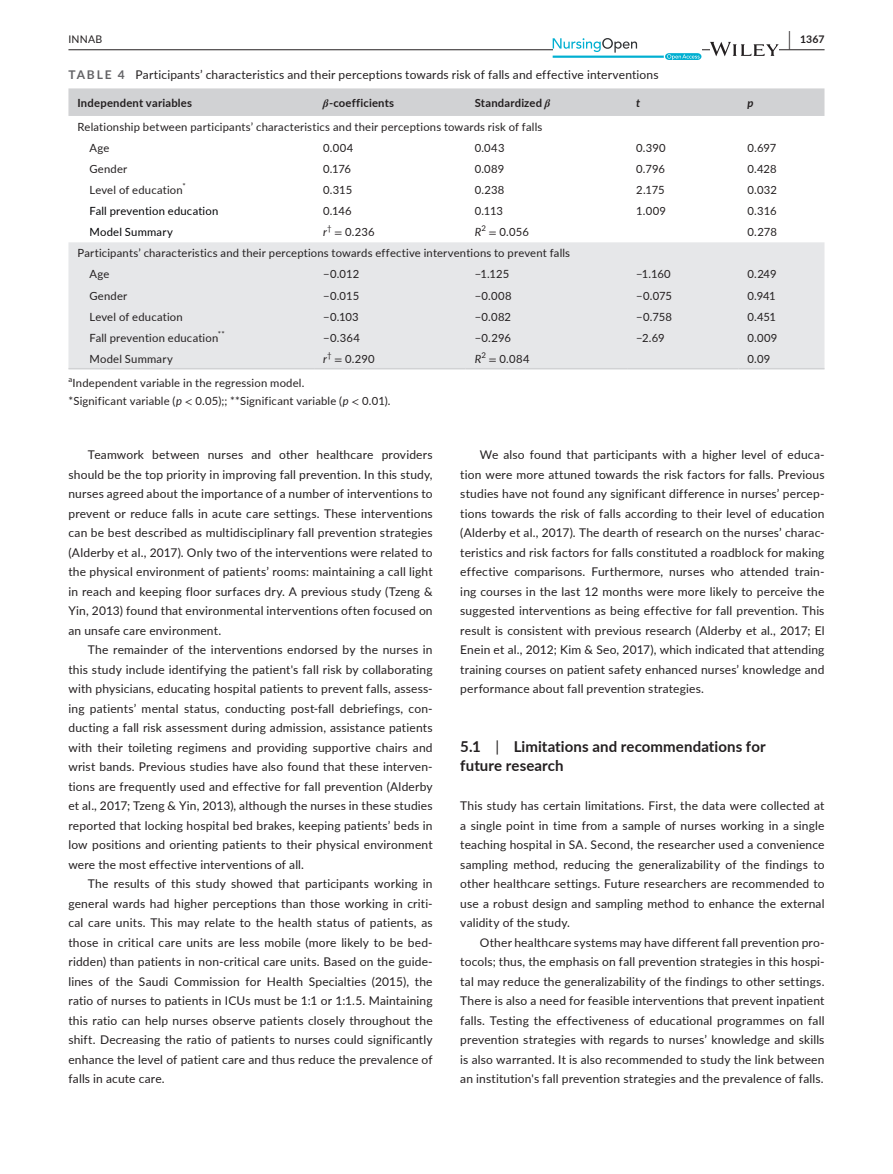
<style>
.page{position:relative;width:893px;height:1174px;background:#fff}
.page>*{position:absolute;margin:0;border:0;box-sizing:border-box;transform-origin:0 0}
.t1{font:700 15px/19.5px "Lato";letter-spacing:.005em;color:#231f20}
.t2{font:12px/19.5px "Lato";letter-spacing:.015em;color:#231f20;text-align:justify}
.t3{font:11.25px/21px "Lato";letter-spacing:.015em;color:#231f20}
.t4{font:700 11.25px "Lato";letter-spacing:.02em;color:#231f20}
.t5{font:11.25px "Lato";letter-spacing:.02em;color:#010205}
.t6{font:italic 11.25px "Lato";color:#231f20}
.t7{font:italic 700 11.25px "Lato";color:#231f20}
.t8{font:10.5px "Lato";letter-spacing:.02em;color:#231f20}
.t9{font:700 10.5px "Lato";color:#231f20}
.t10{font:7.8px "Lato";color:#231f20}
.s1{font-size:19.5px}
.s2{font-weight:700;color:#636366}
.s3{font-family:"STIX";font-style:italic}
.s4{font-family:"STIX"}
.s5{font-style:italic}
.s6{font-weight:400}
</style>
<div class="page">
<hr style="left:68px;top:49px;width:756px;height:1px;background:#231f20">
<svg style="left:553px;top:38px;width:148px;height:22px"></svg>
<svg style="left:710px;top:42px;width:69px;height:14px"></svg>
<div style="left:68px;top:88px;width:756px;height:28px;background:#d1d2d4"></div>
<div style="left:68px;top:242px;width:756px;height:126px;background:#e6e7e9"></div>
<hr style="left:68px;top:368px;width:246px;height:1px;background:#d1d2d4">
<hr style="left:314px;top:368px;width:152px;height:1px;background:#d1d2d4">
<hr style="left:466px;top:368px;width:161px;height:1px;background:#d1d2d4">
<hr style="left:627px;top:368px;width:111px;height:1px;background:#d1d2d4">
<hr style="left:738px;top:368px;width:86px;height:1px;background:#d1d2d4">
<p class="t8" style="left:68px;top:31px;width:35px">INNAB</p>
<p class="t9" style="left:789px;top:31px;width:37px"><span class="s1">|</span> 1367</p>
<p class="t2" style="left:68px;top:64px;width:592px"><span class="s2">TABLE 4</span> Participants’ characteristics and their perceptions towards risk of falls and effective interventions</p>
<p class="t4" style="left:77px;top:94px;width:116px">Independent variables</p>
<p class="t4" style="left:323px;top:94px;width:73px"><span class="s3">β</span>-coefficients</p>
<p class="t4" style="left:475px;top:94px;width:77px">Standardized <span class="s3">β</span></p>
<p class="t7" style="left:636px;top:94px;width:6px">t</p>
<p class="t7" style="left:747px;top:94px;width:8px">p</p>
<p class="t3" style="left:89px;top:116px;width:454px;text-indent:-12px">Relationship between participants’ characteristics and their perceptions towards risk of falls<br>Age</p>
<p class="t3" style="left:323px;top:137px;width:32px">0.004</p>
<p class="t3" style="left:475px;top:137px;width:31px">0.043</p>
<p class="t3" style="left:636px;top:137px;width:31px">0.390</p>
<p class="t3" style="left:747px;top:137px;width:30px">0.697</p>
<p class="t3" style="left:89px;top:158px;width:39px">Gender</p>
<p class="t3" style="left:323px;top:158px;width:29px">0.176</p>
<p class="t3" style="left:475px;top:158px;width:31px">0.089</p>
<p class="t3" style="left:636px;top:158px;width:30px">0.796</p>
<p class="t3" style="left:747px;top:158px;width:31px">0.428</p>
<p class="t3" style="left:89px;top:179px;width:95px">Level of education</p>
<p class="t10" style="left:182px;top:181px;width:5px">*</p>
<p class="t3" style="left:323px;top:179px;width:31px">0.315</p>
<p class="t3" style="left:475px;top:179px;width:31px">0.238</p>
<p class="t3" style="left:636px;top:179px;width:30px">2.175</p>
<p class="t3" style="left:747px;top:179px;width:31px">0.032</p>
<p class="t5" style="left:89px;top:203px;width:130px">Fall prevention education</p>
<p class="t3" style="left:323px;top:200px;width:30px">0.146</p>
<p class="t3" style="left:475px;top:200px;width:30px">0.113</p>
<p class="t3" style="left:636px;top:200px;width:31px">1.009</p>
<p class="t3" style="left:747px;top:200px;width:31px">0.316</p>
<p class="t5" style="left:89px;top:224px;width:85px">Model Summary</p>
<p class="t6" style="left:323px;top:224px;width:5px">r</p>
<p class="t10" style="left:327px;top:223px;width:6px">†</p>
<p class="t3" style="left:335px;top:221px;width:42px"><span class="s4">=</span> 0.236</p>
<p class="t6" style="left:475px;top:224px;width:8px">R</p>
<p class="t10" style="left:482px;top:223px;width:6px">2</p>
<p class="t3" style="left:489px;top:221px;width:42px"><span class="s4">=</span> 0.056</p>
<p class="t3" style="left:747px;top:221px;width:31px">0.278</p>
<p class="t3" style="left:89px;top:242px;width:482px;text-indent:-12px">Participants’ characteristics and their perceptions towards effective interventions to prevent falls<br>Age</p>
<p class="t3" style="left:323px;top:263px;width:38px">−0.012</p>
<p class="t3" style="left:475px;top:263px;width:36px">−1.125</p>
<p class="t3" style="left:636px;top:263px;width:36px">−1.160</p>
<p class="t3" style="left:747px;top:263px;width:31px">0.249</p>
<p class="t3" style="left:89px;top:284px;width:39px">Gender</p>
<p class="t3" style="left:323px;top:284px;width:38px">−0.015</p>
<p class="t3" style="left:475px;top:284px;width:38px">−0.008</p>
<p class="t3" style="left:636px;top:284px;width:37px">−0.075</p>
<p class="t3" style="left:747px;top:284px;width:30px">0.941</p>
<p class="t3" style="left:89px;top:305px;width:95px">Level of education</p>
<p class="t3" style="left:323px;top:305px;width:37px">−0.103</p>
<p class="t3" style="left:475px;top:305px;width:38px">−0.082</p>
<p class="t3" style="left:636px;top:305px;width:37px">−0.758</p>
<p class="t3" style="left:747px;top:305px;width:30px">0.451</p>
<p class="t3" style="left:89px;top:326px;width:130px">Fall prevention education</p>
<p class="t10" style="left:218px;top:328px;width:8px">**</p>
<p class="t3" style="left:323px;top:326px;width:38px">−0.364</p>
<p class="t3" style="left:475px;top:326px;width:38px">−0.296</p>
<p class="t3" style="left:636px;top:326px;width:30px">−2.69</p>
<p class="t3" style="left:747px;top:326px;width:31px">0.009</p>
<p class="t10" style="left:327px;top:349px;width:6px">†</p>
<p class="t3" style="left:335px;top:348px;width:42px"><span class="s4">=</span> 0.290</p>
<p class="t6" style="left:475px;top:350px;width:8px">R</p>
<p class="t10" style="left:482px;top:349px;width:6px">2</p>
<p class="t3" style="left:489px;top:348px;width:42px"><span class="s4">=</span> 0.084</p>
<p class="t3" style="left:747px;top:348px;width:24px">0.09</p>
<p class="t3" style="left:89px;top:348px;width:85px">Model Summary</p>
<p class="t6" style="left:323px;top:350px;width:5px">r</p>
<p class="t10" style="left:68px;top:374px;width:5px">a</p>
<p class="t3" style="left:68px;top:374px;width:324px;line-height:18px;text-indent:4px">Independent variable in the regression model.<br>*Significant variable (<span class="s5">p</span> <span class="s4">&lt;</span> 0.05);; **Significant variable (<span class="s5">p</span> <span class="s4">&lt;</span> 0.01).</p>
<p class="t2" style="left:68px;top:444px;width:366px;text-indent:20px">Teamwork between nurses and other healthcare providers should be the top priority in improving fall prevention. In this study, nurses agreed about the importance of a number of interventions to prevent or reduce falls in acute care settings. These interventions can be best described as multidisciplinary fall prevention strategies (Alderby et al., 2017). Only two of the interventions were related to the physical environment of patients’ rooms: maintaining a call light in reach and keeping floor surfaces dry. A previous study (Tzeng &amp; Yin, 2013) found that environmental interventions often focused on an unsafe care environment.</p>
<p class="t2" style="left:68px;top:639px;width:366px;text-indent:20px">The remainder of the interventions endorsed by the nurses in this study include identifying the patient's fall risk by collaborating with physicians, educating hospital patients to prevent falls, assess&shy;ing patients’ mental status, conducting post-fall debriefings, con&shy;ducting a fall risk assessment during admission, assistance patients with their toileting regimens and providing supportive chairs and wrist bands. Previous studies have also found that these interven&shy;tions are frequently used and effective for fall prevention (Alderby et al., 2017; Tzeng &amp; Yin, 2013), although the nurses in these studies reported that locking hospital bed brakes, keeping patients’ beds in low positions and orienting patients to their physical environment were the most effective interventions of all.</p>
<p class="t2" style="left:68px;top:873px;width:366px;text-indent:20px">The results of this study showed that participants working in general wards had higher perceptions than those working in criti&shy;cal care units. This may relate to the health status of patients, as those in critical care units are less mobile (more likely to be bed&shy;ridden) than patients in non-critical care units. Based on the guide&shy;lines of the Saudi Commission for Health Specialties (2015), the ratio of nurses to patients in ICUs must be 1:1 or 1:1.5. Maintaining this ratio can help nurses observe patients closely throughout the shift. Decreasing the ratio of patients to nurses could significantly enhance the level of patient care and thus reduce the prevalence of falls in acute care.</p>
<p class="t2" style="left:460px;top:444px;width:366px;text-indent:20px">We also found that participants with a higher level of educa&shy;tion were more attuned towards the risk factors for falls. Previous studies have not found any significant difference in nurses’ percep&shy;tions towards the risk of falls according to their level of education (Alderby et al., 2017). The dearth of research on the nurses’ charac&shy;teristics and risk factors for falls constituted a roadblock for making effective comparisons. Furthermore, nurses who attended train&shy;ing courses in the last 12 months were more likely to perceive the suggested interventions as being effective for fall prevention. This result is consistent with previous research (Alderby et al., 2017; El Enein et al., 2012; Kim &amp; Seo, 2017), which indicated that attending training courses on patient safety enhanced nurses’ knowledge and performance about fall prevention strategies.</p>
<p class="t1" style="left:460px;top:736px;width:307px">5.1 <span class="s6">|</span> Limitations and recommendations for future research</p>
<p class="t2" style="left:460px;top:795px;width:366px">This study has certain limitations. First, the data were collected at a single point in time from a sample of nurses working in a single teaching hospital in SA. Second, the researcher used a convenience sampling method, reducing the generalizability of the findings to other healthcare settings. Future researchers are recommended to use a robust design and sampling method to enhance the external validity of the study.</p>
<p class="t2" style="left:460px;top:932px;width:366px;text-indent:20px">Other healthcare systems may have different fall prevention pro&shy;tocols; thus, the emphasis on fall prevention strategies in this hospi&shy;tal may reduce the generalizability of the findings to other settings.<br>There is also a need for feasible interventions that prevent inpatient falls. Testing the effectiveness of educational programmes on fall prevention strategies with regards to nurses’ knowledge and skills is also warranted. It is also recommended to study the link between an institution's fall prevention strategies and the prevalence of falls.</p>
</div>
